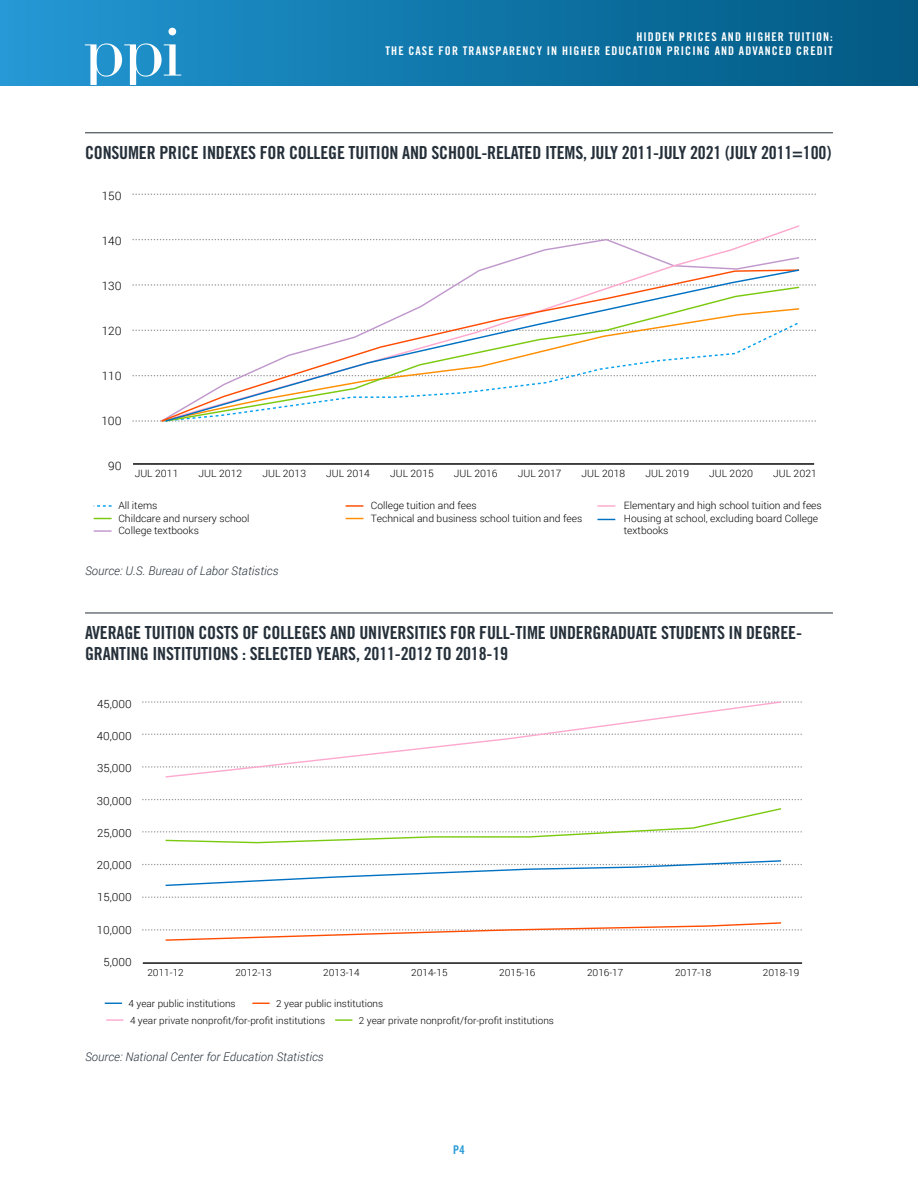
<style>
.page{position:relative;width:918px;height:1188px;background:#fff}
.page>*{position:absolute;margin:0;border:0;box-sizing:border-box;transform-origin:0 0}
.t1{font:18px/21px "Trade Gothic LT Std Bd Cn 20";letter-spacing:-.01em;color:#25303a}
.t2{font:12px/14.4px "Trade Gothic LT Std Bd Cn 20";letter-spacing:.09em;color:#fff;text-align:right}
.t3{font:italic 300 12px "Roboto";letter-spacing:.005em;color:#25303a}
.t4{font:12px "Trade Gothic LT Std Bd Cn 20";color:#2699d6}
.t5{font:300 11.55px "Roboto";color:#000}
.t6{font:300 11.25px "Roboto";color:#000}
.t7{font:300 10.2px/12.1px "Roboto";color:#000}
.t8{font:300 9.75px/16.8px "Roboto";color:#000}
</style>
<div class="page">
<div style="left:0;top:0;width:918px;height:85px;background:linear-gradient(to right,#2398d4,#005881)"></div>
<svg style="left:168px;top:28px;width:8px;height:7px"></svg>
<svg style="left:85px;top:43px;width:96px;height:42px"></svg>
<hr style="left:85px;top:132px;width:748px;height:1px;background:#25303a">
<hr style="left:133px;top:463px;width:681px;height:2px;background:#000">
<svg style="left:133px;top:239px;width:683px;height:1px"></svg>
<svg style="left:133px;top:284px;width:683px;height:2px"></svg>
<svg style="left:133px;top:330px;width:683px;height:1px"></svg>
<svg style="left:133px;top:420px;width:683px;height:2px"></svg>
<svg style="left:133px;top:375px;width:683px;height:1px"></svg>
<svg style="left:133px;top:194px;width:683px;height:1px"></svg>
<svg style="left:94px;top:505px;width:18px;height:2px"></svg>
<svg style="left:94px;top:518px;width:18px;height:1px"></svg>
<svg style="left:94px;top:530px;width:18px;height:2px"></svg>
<svg style="left:346px;top:505px;width:17px;height:2px"></svg>
<svg style="left:346px;top:518px;width:17px;height:1px"></svg>
<svg style="left:597px;top:505px;width:18px;height:2px"></svg>
<svg style="left:597px;top:519px;width:18px;height:1px"></svg>
<svg style="left:160px;top:225px;width:641px;height:43px"></svg>
<svg style="left:164px;top:268px;width:637px;height:154px"></svg>
<hr style="left:85px;top:613px;width:748px;height:1px;background:#25303a">
<hr style="left:143px;top:962px;width:659px;height:2px;background:#000">
<svg style="left:143px;top:766px;width:659px;height:2px"></svg>
<svg style="left:143px;top:799px;width:659px;height:1px"></svg>
<svg style="left:143px;top:897px;width:659px;height:1px"></svg>
<svg style="left:143px;top:734px;width:659px;height:1px"></svg>
<svg style="left:143px;top:701px;width:659px;height:2px"></svg>
<svg style="left:105px;top:1003px;width:17px;height:1px"></svg>
<svg style="left:252px;top:1003px;width:18px;height:1px"></svg>
<svg style="left:106px;top:1019px;width:17px;height:2px"></svg>
<svg style="left:335px;top:1019px;width:17px;height:2px"></svg>
<svg style="left:164px;top:701px;width:619px;height:77px"></svg>
<svg style="left:143px;top:808px;width:659px;height:36px"></svg>
<svg style="left:143px;top:860px;width:659px;height:27px"></svg>
<svg style="left:143px;top:922px;width:659px;height:19px"></svg>
<p class="t2" style="left:386px;top:29px;width:449px">HIDDEN PRICES AND HIGHER TUITION:<br>THE CASE FOR TRANSPARENCY IN HIGHER EDUCATION PRICING AND ADVANCED CREDIT</p>
<h1 class="t1" style="left:85px;top:142px;width:748px">CONSUMER PRICE INDEXES FOR COLLEGE TUITION AND SCHOOL-RELATED ITEMS, JULY 2011-JULY 2021 (JULY 2011=100)</h1>
<p class="t5" style="left:102px;top:188px;width:21px">150</p>
<p class="t5" style="left:102px;top:233px;width:21px">140</p>
<p class="t5" style="left:102px;top:278px;width:21px">130</p>
<p class="t5" style="left:102px;top:323px;width:21px">120</p>
<p class="t5" style="left:102px;top:368px;width:21px">110</p>
<p class="t5" style="left:101px;top:413px;width:22px">100</p>
<p class="t5" style="left:108px;top:458px;width:15px">90</p>
<p class="t7" style="left:135px;top:467px;width:45px">JUL 2011</p>
<p class="t7" style="left:199px;top:467px;width:45px">JUL 2012</p>
<p class="t7" style="left:262px;top:467px;width:45px">JUL 2013</p>
<p class="t7" style="left:326px;top:467px;width:45px">JUL 2014</p>
<p class="t7" style="left:390px;top:467px;width:45px">JUL 2015</p>
<p class="t7" style="left:454px;top:467px;width:45px">JUL 2016</p>
<p class="t7" style="left:518px;top:467px;width:45px">JUL 2017</p>
<p class="t7" style="left:582px;top:467px;width:45px">JUL 2018</p>
<p class="t7" style="left:645px;top:467px;width:45px">JUL 2019</p>
<p class="t7" style="left:709px;top:467px;width:45px">JUL 2020</p>
<p class="t7" style="left:773px;top:467px;width:45px">JUL 2021</p>
<p class="t7" style="left:118px;top:499px;width:133px">All items<br>Childcare and nursery school<br>College textbooks</p>
<p class="t7" style="left:371px;top:499px;width:213px">College tuition and fees<br>Technical and business school tuition and fees</p>
<p class="t7" style="left:624px;top:499px;width:200px">Elementary and high school tuition and fees<br>Housing at school, excluding board College textbooks</p>
<p class="t3" style="left:85px;top:563px;width:195px">Source: U.S. Bureau of Labor Statistics</p>
<h1 class="t1" style="left:85px;top:622px;width:718px">AVERAGE TUITION COSTS OF COLLEGES AND UNIVERSITIES FOR FULL-TIME UNDERGRADUATE STUDENTS IN DEGREE-<br>GRANTING INSTITUTIONS : SELECTED YEARS, 2011-2012 TO 2018-19</h1>
<p class="t6" style="left:97px;top:696px;width:36px">45,000</p>
<p class="t6" style="left:97px;top:728px;width:37px">40,000</p>
<p class="t6" style="left:97px;top:761px;width:36px">35,000</p>
<p class="t6" style="left:97px;top:793px;width:37px">30,000</p>
<p class="t6" style="left:97px;top:825px;width:36px">25,000</p>
<p class="t6" style="left:97px;top:857px;width:37px">20,000</p>
<p class="t6" style="left:97px;top:890px;width:36px">15,000</p>
<p class="t6" style="left:97px;top:922px;width:37px">10,000</p>
<p class="t6" style="left:103px;top:954px;width:30px">5,000</p>
<p class="t8" style="left:147px;top:964px;width:38px">2011-12</p>
<p class="t8" style="left:235px;top:964px;width:38px">2012-13</p>
<p class="t8" style="left:323px;top:964px;width:38px">2013-14</p>
<p class="t8" style="left:411px;top:964px;width:38px">2014-15</p>
<p class="t8" style="left:499px;top:964px;width:38px">2015-16</p>
<p class="t8" style="left:587px;top:964px;width:38px">2016-17</p>
<p class="t8" style="left:675px;top:964px;width:38px">2017-18</p>
<p class="t8" style="left:763px;top:964px;width:38px">2018-19</p>
<p class="t8" style="left:129px;top:995px;width:109px">4 year public institutions</p>
<p class="t8" style="left:130px;top:995px;width:255px;text-indent:146px">2 year public institutions<br>4 year private nonprofit/for-profit institutions</p>
<p class="t8" style="left:359px;top:1012px;width:197px">2 year private nonprofit/for-profit institutions</p>
<p class="t3" style="left:85px;top:1049px;width:240px">Source: National Center for Education Statistics</p>
<p class="t4" style="left:453px;top:1142px;width:13px">P4</p>
</div>
